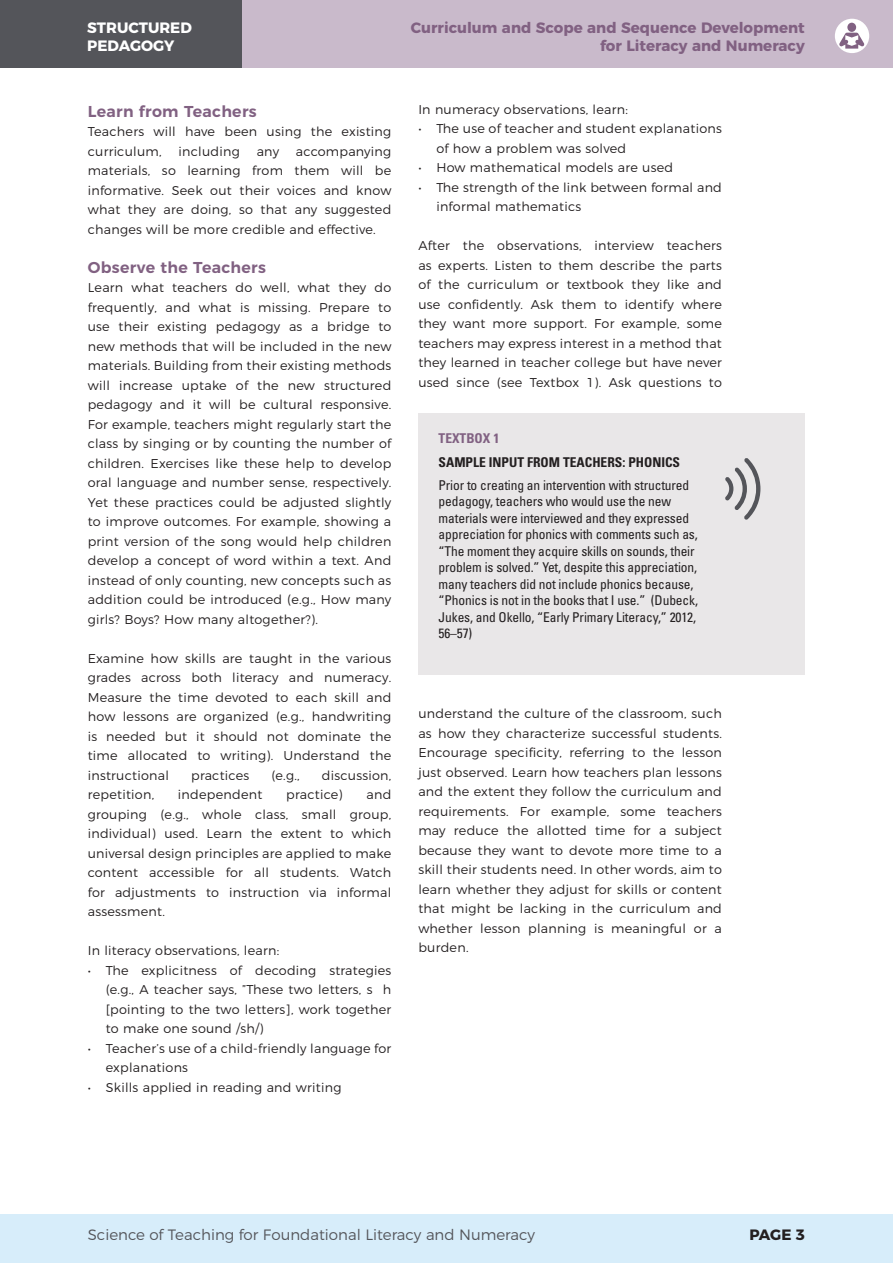
<style>
.page{position:relative;width:893px;height:1263px;background:#fff}
.page>*{position:absolute;margin:0;border:0;box-sizing:border-box;transform-origin:0 0}
.PED_SH{font:600 15.75px "Montserrat";letter-spacing:.02em;color:#816182}
.t1{font:700 15px/18px "Montserrat";color:#816182;text-align:right}
.t2{font:300 15px "Montserrat";color:#54555a}
.t3{font:700 15px/18px "Montserrat";color:#fff}
.t4{font:700 15px "Montserrat";color:#231f20}
.PED_infobox{font:condensed 13.5px/16.5px "Univers LT Std";letter-spacing:-.01em;color:#231f20}
.PED_infobox-2{font:700 condensed 13.5px "Univers LT Std";color:#231f20}
.PED_infobox-3{font:700 condensed 13.5px "Univers LT Std";color:#816182}
.PED_body{font:300 12.75px/19.5px "Montserrat";letter-spacing:.02em;color:#231f20;text-align:justify}
.PED_bullet{font:300 12.75px/19.5px "Montserrat";letter-spacing:.02em;color:#231f20}
</style>
<div class="page">
<div style="left:0;top:1214px;width:893px;height:49px;background:#d7edfa"></div>
<div style="left:0;top:0;width:893px;height:67px;background:#c9bacb"></div>
<div style="left:0;top:0;width:242px;height:67px;background:#54555a"></div>
<div style="left:835px;top:19px;width:34px;height:34px;background:#fff;border-radius:50%"></div>
<div style="left:847px;top:23px;width:9px;height:9px;background:#816182;border-radius:50%"></div>
<svg style="left:839px;top:33px;width:25px;height:16px"></svg>
<div style="left:418px;top:413px;width:387px;height:262px;background:#e9e7e8"></div>
<svg style="left:725px;top:458px;width:35px;height:62px"></svg>
<p class="t3" style="left:87px;top:18px;width:106px">STRUCTURED<br>PEDAGOGY</p>
<p class="t1" style="left:411px;top:18px;width:395px">Curriculum and Scope and Sequence Development for Literacy and Numeracy</p>
<p class="PED_SH" style="left:88px;top:98px;width:170px">Learn from Teachers</p>
<p class="PED_body" style="left:88px;top:121px;width:305px">Teachers will have been using the existing curriculum,</p>
<p class="PED_body" style="left:179px;top:140px;width:63px">including</p>
<p class="PED_body" style="left:257px;top:140px;width:24px">any</p>
<p class="PED_body" style="left:88px;top:140px;width:305px;text-indent:208px">accompanying materials, so learning from them will be informative. Seek out their voices and know what they are doing, so that any suggested changes will be more credible and effective.</p>
<p class="PED_SH" style="left:88px;top:254px;width:180px">Observe the Teachers</p>
<p class="PED_body" style="left:88px;top:277px;width:305px">Learn what teachers do well, what they do frequently, and what is missing. Prepare to use their existing pedagogy as a bridge to new methods that will be included in the new materials. Building from their existing methods will increase uptake of the new structured pedagogy and it will be cultural responsive.<br>For example, teachers might regularly start the class by singing or by counting the number of children. Exercises like these help to develop oral language and number sense, respectively.<br>Yet these practices could be adjusted slightly to improve outcomes. For example, showing a print version of the song would help children develop a concept of word within a text. And instead of only counting, new concepts such as addition could be introduced (e.g., How many girls? Boys? How many altogether?).</p>
<p class="PED_body" style="left:88px;top:647px;width:305px">Examine how skills are taught in the various grades across both literacy and numeracy.<br>Measure the time devoted to each skill and how lessons are organized (e.g., handwriting is needed but it should not dominate the time allocated to writing). Understand the instructional</p>
<p class="PED_body" style="left:191px;top:764px;width:60px">practices</p>
<p class="PED_body" style="left:271px;top:764px;width:30px">(e.g.,</p>
<p class="PED_body" style="left:322px;top:764px;width:71px">discussion,</p>
<p class="PED_body" style="left:88px;top:784px;width:305px;text-indent:279px">and grouping (e.g., whole class, small group, individual) used. Learn the extent to which universal design principles are applied to make content accessible for all students. Watch for adjustments to instruction via informal assessment.</p>
<p class="PED_body" style="left:88px;top:940px;width:193px">In literacy observations, learn:</p>
<p class="PED_bullet" style="left:106px;top:959px;width:287px;text-align:justify;text-indent:-18px">• The explicitness of decoding strategies (e.g., A teacher says, ”These two letters, s h [pointing to the two letters], work together to make one sound /sh/)</p>
<p class="PED_bullet" style="left:106px;top:1037px;width:287px;text-indent:-18px">• Teacher’s use of a child-friendly language for explanations</p>
<p class="PED_bullet" style="left:88px;top:1076px;width:255px">• Skills applied in reading and writing</p>
<p class="PED_body" style="left:88px;top:784px;width:68px">repetition,</p>
<p class="PED_body" style="left:178px;top:784px;width:86px">independent</p>
<p class="PED_body" style="left:286px;top:784px;width:58px">practice)</p>
<p class="PED_bullet" style="left:418px;top:98px;width:211px">In numeracy observations, learn:</p>
<p class="PED_bullet" style="left:436px;top:118px;width:287px;text-indent:-18px">• The use of teacher and student explanations of how a problem was solved</p>
<p class="PED_bullet" style="left:418px;top:157px;width:256px">• How mathematical models are used</p>
<p class="PED_bullet" style="left:436px;top:176px;width:287px;text-indent:-18px">• The strength of the link between formal and informal mathematics</p>
<p class="PED_body" style="left:418px;top:235px;width:305px">After the observations, interview teachers as experts. Listen to them describe the parts of the curriculum or textbook they like and use confidently. Ask them to identify where they want more support. For example, some teachers may express interest in a method that they learned in teacher college but have never used since (see Textbox 1). Ask questions to</p>
<p class="PED_infobox-3" style="left:439px;top:430px;width:62px">TEXTBOX 1</p>
<p class="PED_infobox-2" style="left:439px;top:454px;width:243px">SAMPLE INPUT FROM TEACHERS: PHONICS</p>
<p class="PED_infobox" style="left:439px;top:477px;width:261px">Prior to creating an intervention with structured pedagogy, teachers who would use the new materials were interviewed and they expressed appreciation for phonics with comments such as, “The moment they acquire skills on sounds, their problem is solved.” Yet, despite this appreciation, many teachers did not include phonics because, “Phonics is not in the books that I use.” (Dubeck, Jukes, and Okello, “Early Primary Literacy,” 2012, 56–57)</p>
<p class="PED_body" style="left:418px;top:703px;width:305px">understand the culture of the classroom, such as how they characterize successful students.<br>Encourage specificity, referring to the lesson just observed. Learn how teachers plan lessons and the extent they follow the curriculum and requirements. For example, some teachers may reduce the allotted time for a subject because they want to devote more time to a skill their students need. In other words, aim to learn whether they adjust for skills or content that might be lacking in the curriculum and whether lesson planning is meaningful or a burden.</p>
<p class="t2" style="left:88px;top:1223px;width:449px">Science of Teaching for Foundational Literacy and Numeracy</p>
<p class="t4" style="left:749px;top:1223px;width:56px">PAGE 3</p>
</div>
